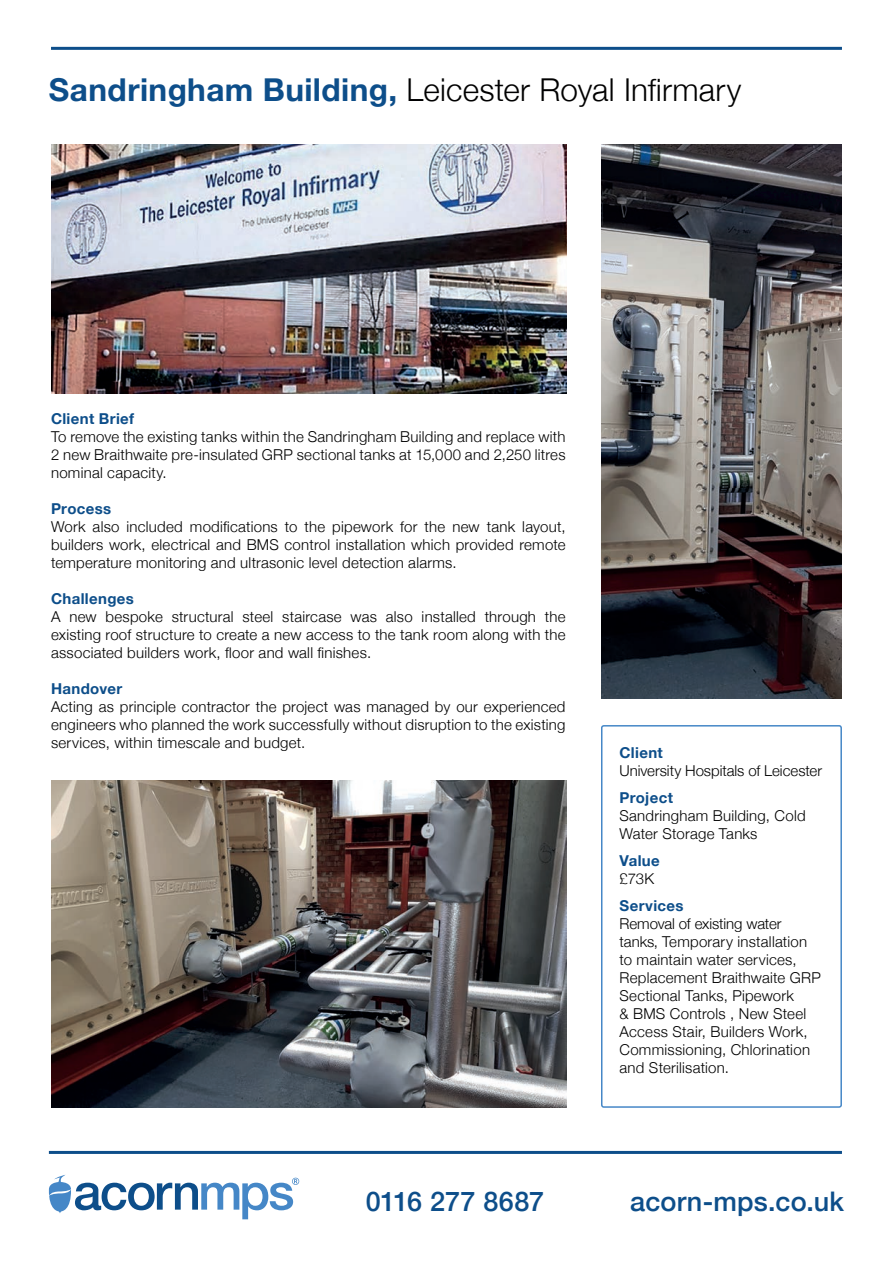
<style>
.page{position:relative;width:893px;height:1263px;background:#fff}
.page>*{position:absolute;margin:0;border:0;box-sizing:border-box;transform-origin:0 0}
.t1{font:300 31.5px "Helvetica Neue";letter-spacing:.005em;color:#000001}
.t2{font:500 27px "Helvetica Neue";letter-spacing:.005em;color:#0d4e8a}
.t3{font:300 15px/18px "Helvetica Neue";letter-spacing:.015em;color:#000001;text-align:justify}
.t4{font:700 15px "Helvetica Neue";letter-spacing:.025em;color:#0d4e8a}
.s1{font-weight:700;color:#0d4e8a}
</style>
<div class="page">
<hr style="left:51px;top:47px;width:791px;height:3px;background:#0d4e8a">
<div style="left:601px;top:725px;width:241px;height:383px;border:2px solid #4587c7;border-radius:2px"></div>
<svg style="left:49px;top:1175px;width:250px;height:44px"></svg>
<hr style="left:49px;top:1151px;width:793px;height:3px;background:#0d4e8a">
<img style="left:51px;top:145px;width:516px;height:248px">
<img style="left:51px;top:780px;width:516px;height:328px">
<img style="left:601px;top:145px;width:241px;height:553px">
<h1 class="t1" style="left:49px;top:64px;width:694px"><span class="s1">Sandringham Building,</span> Leicester Royal Infirmary</h1>
<p class="t4" style="left:51px;top:407px;width:85px">Client Brief</p>
<p class="t3" style="left:51px;top:427px;width:516px">To remove the existing tanks within the Sandringham Building and replace with 2 new Braithwaite pre-insulated GRP sectional tanks at 15,000 and 2,250 litres nominal capacity.</p>
<p class="t4" style="left:51px;top:497px;width:62px">Process</p>
<p class="t3" style="left:51px;top:517px;width:516px">Work also included modifications to the pipework for the new tank layout, builders work, electrical and BMS control installation which provided remote temperature monitoring and ultrasonic level detection alarms.</p>
<p class="t4" style="left:51px;top:587px;width:84px">Challenges</p>
<p class="t3" style="left:51px;top:607px;width:516px">A new bespoke structural steel staircase was also installed through the existing roof structure to create a new access to the tank room along with the associated builders work, floor and wall finishes.</p>
<p class="t4" style="left:51px;top:677px;width:73px">Handover</p>
<p class="t3" style="left:51px;top:697px;width:516px">Acting as principle contractor the project was managed by our experienced engineers who planned the work successfully without disruption to the existing services, within timescale and budget.</p>
<p class="t4" style="left:619px;top:741px;width:45px">Client</p>
<p class="t3" style="left:619px;top:761px;width:204px">University Hospitals of Leicester</p>
<p class="t4" style="left:619px;top:786px;width:55px">Project</p>
<p class="t3" style="left:619px;top:806px;width:188px">Sandringham Building, Cold<br>Water Storage Tanks</p>
<p class="t4" style="left:619px;top:849px;width:42px">Value</p>
<p class="t3" style="left:619px;top:869px;width:36px">£73K</p>
<p class="t4" style="left:619px;top:894px;width:66px">Services</p>
<p class="t3" style="left:619px;top:914px;width:203px;text-align:left">Removal of existing water tanks, Temporary installation to maintain water services,<br>Replacement Braithwaite GRP<br>Sectional Tanks, Pipework<br>&amp; BMS Controls , New Steel<br>Access Stair, Builders Work,<br>Commissioning, Chlorination and Sterilisation.</p>
<h2 class="t2" style="left:366px;top:1179px;width:180px">0116 277 8687</h2>
<h2 class="t2" style="left:630px;top:1179px;width:215px">acorn-mps.co.uk</h2>
</div>
